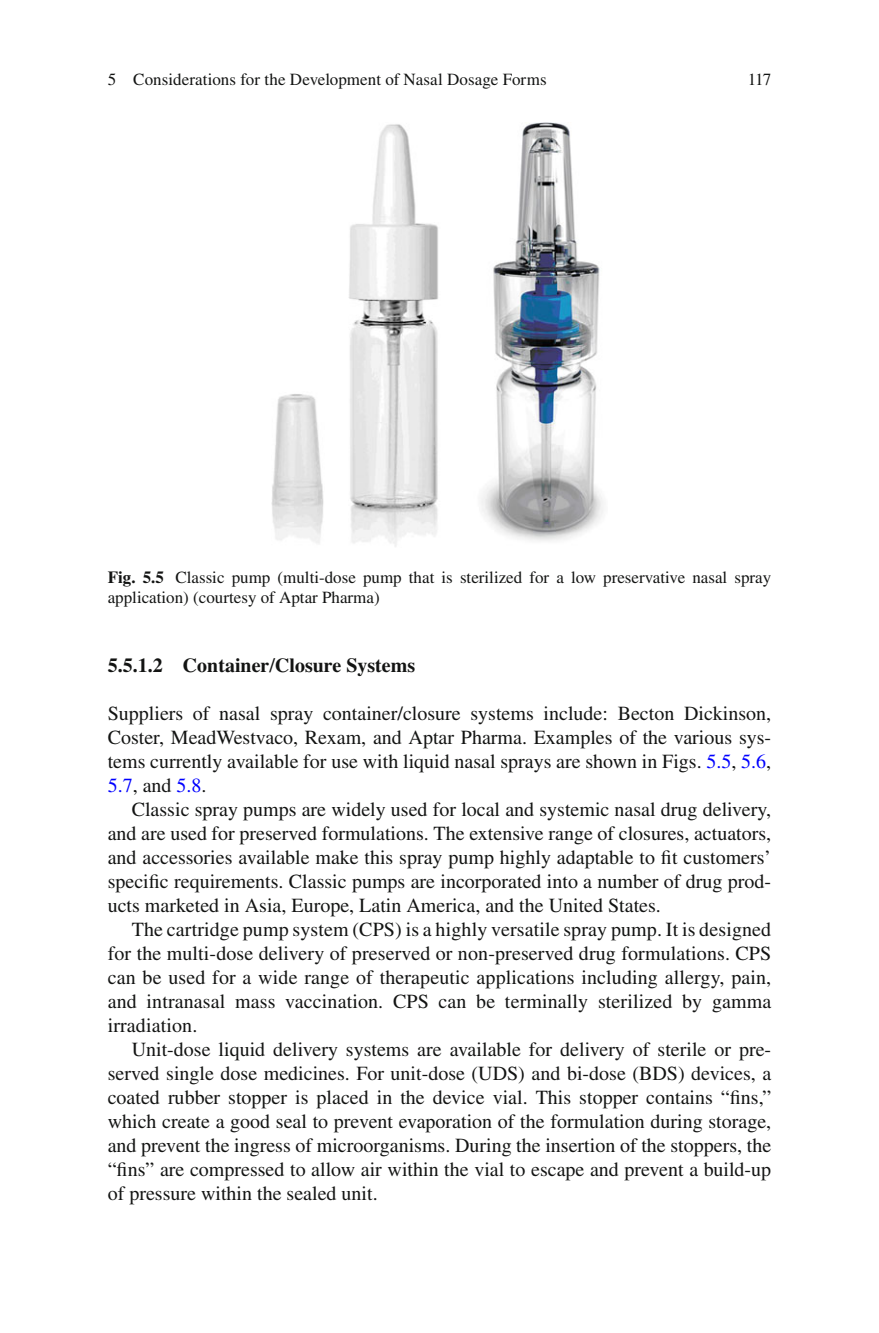
<style>
.page{position:relative;width:879px;height:1333px;background:#fff}
.page>*{position:absolute;margin:0;border:0;box-sizing:border-box;transform-origin:0 0}
.t1{font:20px/24px "Times";color:#131413;text-align:justify}
.t2{font:700 20px "Times";color:#131413}
.t3{font:17px/20px "Times";color:#131413}
.s1{font-weight:700}
.s2{color:#00f}
</style>
<div class="page">
<img style="left:271px;top:122px;width:332px;height:425px">
<p class="t3" style="left:108px;top:71px;width:441px">5 Considerations for the Development of Nasal Dosage Forms</p>
<p class="t3" style="left:748px;top:71px;width:25px">117</p>
<p class="t3" style="left:108px;top:568px;width:665px"><span class="s1">Fig. 5.5</span> Classic pump (multi-dose pump that is sterilized for a low preservative nasal spray application) (courtesy of Aptar Pharma)</p>
<p class="t2" style="left:108px;top:658px;width:309px">5.5.1.2 Container/Closure Systems</p>
<p class="t1" style="left:108px;top:703px;width:665px">Suppliers of nasal spray container/closure systems include: Becton Dickinson, Coster, MeadWestvaco, Rexam, and Aptar Pharma. Examples of the various sys&shy;tems currently available for use with liquid nasal sprays are shown in Figs. <span class="s2">5.5</span> , <span class="s2">5.6</span> , <span class="s2">5.7</span> , and <span class="s2">5.8</span> .</p>
<p class="t1" style="left:108px;top:799px;width:665px;text-indent:24px">Classic spray pumps are widely used for local and systemic nasal drug delivery, and are used for preserved formulations. The extensive range of closures, actuators, and accessories available make this spray pump highly adaptable to fit customers’ specific requirements. Classic pumps are incorporated into a number of drug prod&shy;ucts marketed in Asia, Europe, Latin America, and the United States.</p>
<p class="t1" style="left:108px;top:919px;width:665px;text-indent:24px">The cartridge pump system (CPS) is a highly versatile spray pump. It is designed for the multi-dose delivery of preserved or non-preserved drug formulations. CPS can be used for a wide range of therapeutic applications including allergy, pain, and intranasal mass vaccination. CPS can be terminally sterilized by gamma irradiation.</p>
<p class="t1" style="left:108px;top:1039px;width:665px;text-indent:24px">Unit-dose liquid delivery systems are available for delivery of sterile or pre&shy;served single dose medicines. For unit-dose (UDS) and bi-dose (BDS) devices, a coated rubber stopper is placed in the device vial. This stopper contains “fins,” which create a good seal to prevent evaporation of the formulation during storage, and prevent the ingress of microorganisms. During the insertion of the stoppers, the “fins” are compressed to allow air within the vial to escape and prevent a build-up of pressure within the sealed unit.</p>
</div>
